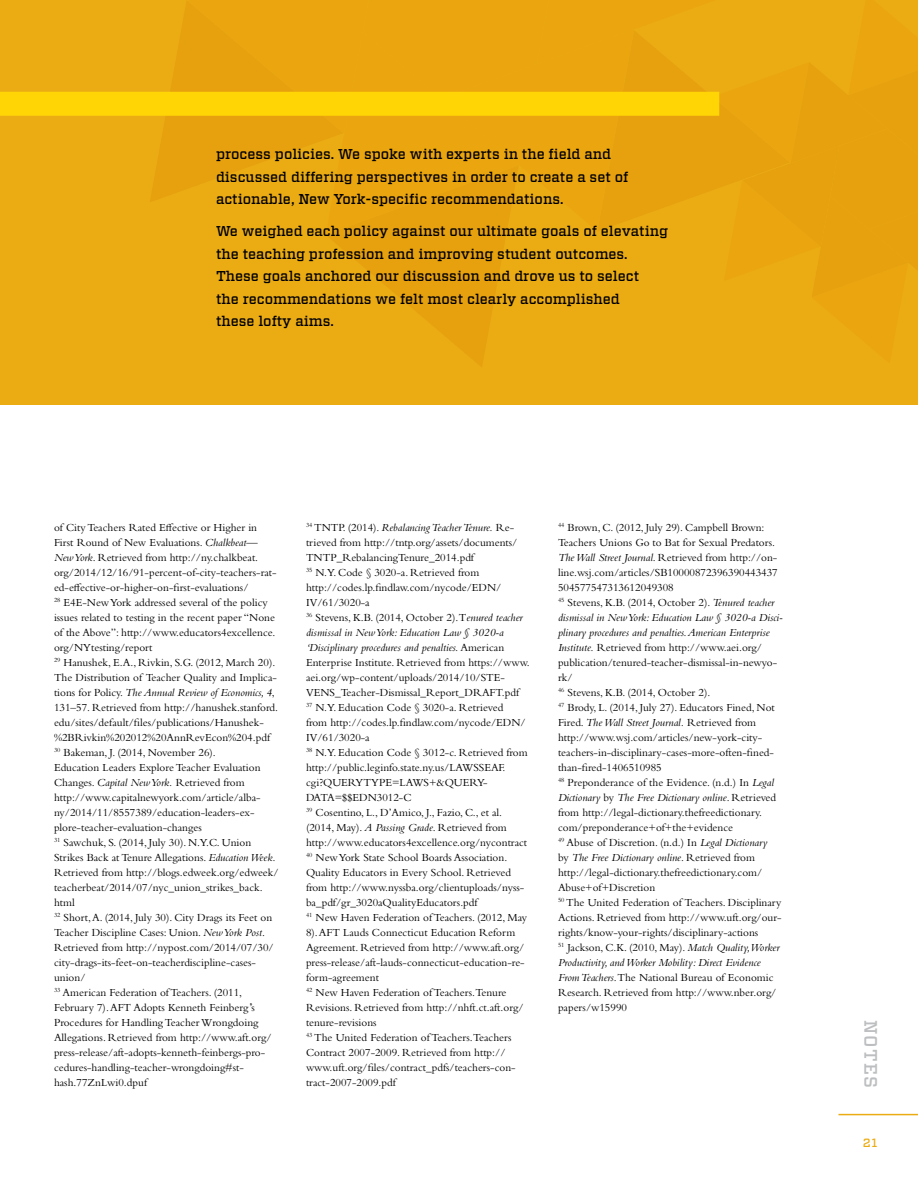
<style>
.page{position:relative;width:918px;height:1188px;background:#fff}
.page>*{position:absolute;margin:0;border:0;box-sizing:border-box;transform-origin:0 0}
.t1{font:500 18px "Vitesse";letter-spacing:.06em;color:#bcbec0}
.t2{font:500 14.25px/22.5px "Vitesse";color:#000}
.t3{font:500 12px "Vitesse";color:#ebac13}
.t4{font:11.25px/15px "Bembo Std";color:#000}
.s1{font-style:italic}
.s2{font-family:"Bodoni";font-style:italic}
</style>
<div class="page">
<hr style="left:838px;top:1114px;width:80px;height:1px;background:#ebac13">
<div style="left:0;top:0;width:918px;height:405px;background:#ebac13"></div>
<svg style="left:150px;top:1px;width:768px;height:366px"></svg>
<div style="left:0;top:92px;width:719px;height:24px;background:#ffd506"></div>
<p class="t2" style="left:216px;top:143px;width:414px">process policies. We spoke with experts in the field and discussed differing perspectives in order to create a set of actionable, New York-specific recommendations.</p>
<p class="t2" style="left:216px;top:220px;width:454px">We weighed each policy against our ultimate goals of elevating the teaching profession and improving student outcomes.<br>These goals anchored our discussion and drove us to select<br>the recommendations we felt most clearly accomplished<br>these lofty aims.</p>
<p class="t4" style="left:54px;top:520px;width:226px">of City Teachers Rated Effective or Higher in First Round of New Evaluations. <span class="s1">Chalkbeat— New York</span>. Retrieved from http://ny.chalkbeat. org/2014/12/16/91-percent-of-city-teachers-rat&shy;ed-effective-or-higher-on-first-evaluations/<br><sup>28</sup> E4E-New York addressed several of the policy issues related to testing in the recent paper “None of the Above”: http://www.educators4excellence. org/NYtesting/report<br><sup>29</sup> Hanushek, E.A., Rivkin, S.G. (2012, March 20).<br>The Distribution of Teacher Quality and Implica&shy;tions for Policy. <span class="s1">The Annual Review of Economics, 4</span>, 131–57. Retrieved from http://hanushek.stanford. edu/sites/default/files/publications/Hanushek-%2BRivkin%202012%20AnnRevEcon%204.pdf <sup>30</sup> Bakeman, J. (2014, November 26).<br>Education Leaders Explore Teacher Evaluation Changes. <span class="s1">Capital New York.</span> Retrieved from http://www.capitalnewyork.com/article/alba&shy;ny/2014/11/8557389/education-leaders-ex&shy;plore-teacher-evaluation-changes<br><sup>31</sup> Sawchuk, S. (2014, July 30). N.Y.C. Union Strikes Back at Tenure Allegations. <span class="s1">Education Week.<br></span>Retrieved from http://blogs.edweek.org/edweek/ teacherbeat/2014/07/nyc_union_strikes_back. html<br><sup>32</sup> Short, A. (2014, July 30). City Drags its Feet on Teacher Discipline Cases: Union. <span class="s1">New York Post</span>.<br>Retrieved from http://nypost.com/2014/07/30/ city-drags-its-feet-on-teacherdiscipline-cases&shy;union/<br><sup>33</sup> American Federation of Teachers. (2011, February 7). AFT Adopts Kenneth Feinberg<span class="s2">’</span>s Procedures for Handling Teacher Wrongdoing Allegations. Retrieved from http://www.aft.org/ press-release/aft-adopts-kenneth-feinbergs-pro&shy;cedures-handling-teacher-wrongdoing#st&shy;hash.77ZnLwi0.dpuf</p>
<p class="t4" style="left:306px;top:520px;width:225px"><sup>34</sup> TNTP. (2014). <span class="s1">Rebalancing Teacher Tenure.</span> Re&shy;trieved from http://tntp.org/assets/documents/ TNTP_RebalancingTenure_2014.pdf<br><sup>35</sup> N.Y. Code § 3020-a. Retrieved from http://codes.lp.findlaw.com/nycode/EDN/ IV/61/3020-a<br><sup>36</sup> Stevens, K.B. (2014, October 2).T<span class="s1">enured teacher dismissal in New York: Education Law § 3020-a ‘Disciplinary procedures and penalties.</span> American Enterprise Institute. Retrieved from https://www. aei.org/wp-content/uploads/2014/10/STE-VENS_Teacher-Dismissal_Report_DRAFT.pdf<br><sup>37</sup> N.Y. Education Code § 3020-a. Retrieved<br>from http://codes.lp.findlaw.com/nycode/EDN/ IV/61/3020-a<br><sup>38</sup> N.Y. Education Code § 3012-c. Retrieved from http://public.leginfo.state.ny.us/LAWSSEAF. cgi?QUERYTYPE=LAWS+&amp;QUERY-DATA=$$EDN3012-C<br><sup>39</sup> Cosentino, L., D’Amico, J., Fazio, C., et al. (2014, May). <span class="s1">A Passing Grade</span>. Retrieved from http://www.educators4excellence.org/nycontract <sup>40</sup> New York State School Boards Association.<br>Quality Educators in Every School. Retrieved from http://www.nyssba.org/clientuploads/nyss&shy;ba_pdf/gr_3020aQualityEducators.pdf<br><sup>41</sup> New Haven Federation of Teachers. (2012, May 8). AFT Lauds Connecticut Education Reform Agreement. Retrieved from http://www.aft.org/ press-release/aft-lauds-connecticut-education-re&shy;form-agreement<br><sup>42</sup> New Haven Federation of Teachers.Tenure Revisions. Retrieved from http://nhft.ct.aft.org/ tenure-revisions<br><sup>43</sup> The United Federation of Teachers.Teachers Contract 2007-2009. Retrieved from http:// www.uft.org/files/contract_pdfs/teachers-con&shy;tract-2007-2009.pdf</p>
<p class="t4" style="left:558px;top:520px;width:227px"><sup>44</sup> Brown, C. (2012, July 29). Campbell Brown:<br>Teachers Unions Go to Bat for Sexual Predators.<br><span class="s1">The Wall Street Journal</span>. Retrieved from http://on&shy;line.wsj.com/articles/SB10000872396390443437<br>504577547313612049308<br><sup>45</sup> Stevens, K.B. (2014, October 2). <span class="s1">Tenured teacher dismissal in New York: Education Law § 3020-a Disci&shy;plinary procedures and penalties. American Enterprise Institute.</span> Retrieved from http://www.aei.org/ publication/tenured-teacher-dismissal-in-newyo&shy;rk/<br><sup>46</sup> Stevens, K.B. (2014, October 2).<br><sup>47</sup> Brody, L. (2014, July 27). Educators Fined, Not Fired. <span class="s1">The Wall Street Journal.</span> Retrieved from http://www.wsj.com/articles/new-york-city&shy;teachers-in-disciplinary-cases-more-often-fined&shy;than-fired-1406510985<br><sup>48</sup> Preponderance of the Evidence. (n.d.) In <span class="s1">Legal Dictionary</span> by <span class="s1">The Free Dictionary online</span>. Retrieved from http://legal-dictionary.thefreedictionary. com/preponderance+of+the+evidence<br><sup>49</sup> Abuse of Discretion. (n.d.) In <span class="s1">Legal Dictionary<br></span>by <span class="s1">The Free Dictionary online</span>. Retrieved from http://legal-dictionary.thefreedictionary.com/ Abuse+of+Discretion<br><sup>50</sup> The United Federation of Teachers. Disciplinary Actions. Retrieved from http://www.uft.org/our&shy;rights/know-your-rights/disciplinary-actions<br><sup>51</sup> Jackson, C.K. (2010, May). <span class="s1">Match Quality, Worker Productivity, and Worker Mobility: Direct Evidence From Teachers</span>.The National Bureau of Economic Research. Retrieved from http://www.nber.org/ papers/w15990</p>
<h1 class="t1" style="left:883px;top:1020px;width:69px;rotate:90deg">NOTES</h1>
<p class="t3" style="left:863px;top:1134px;width:16px">21</p>
</div>
